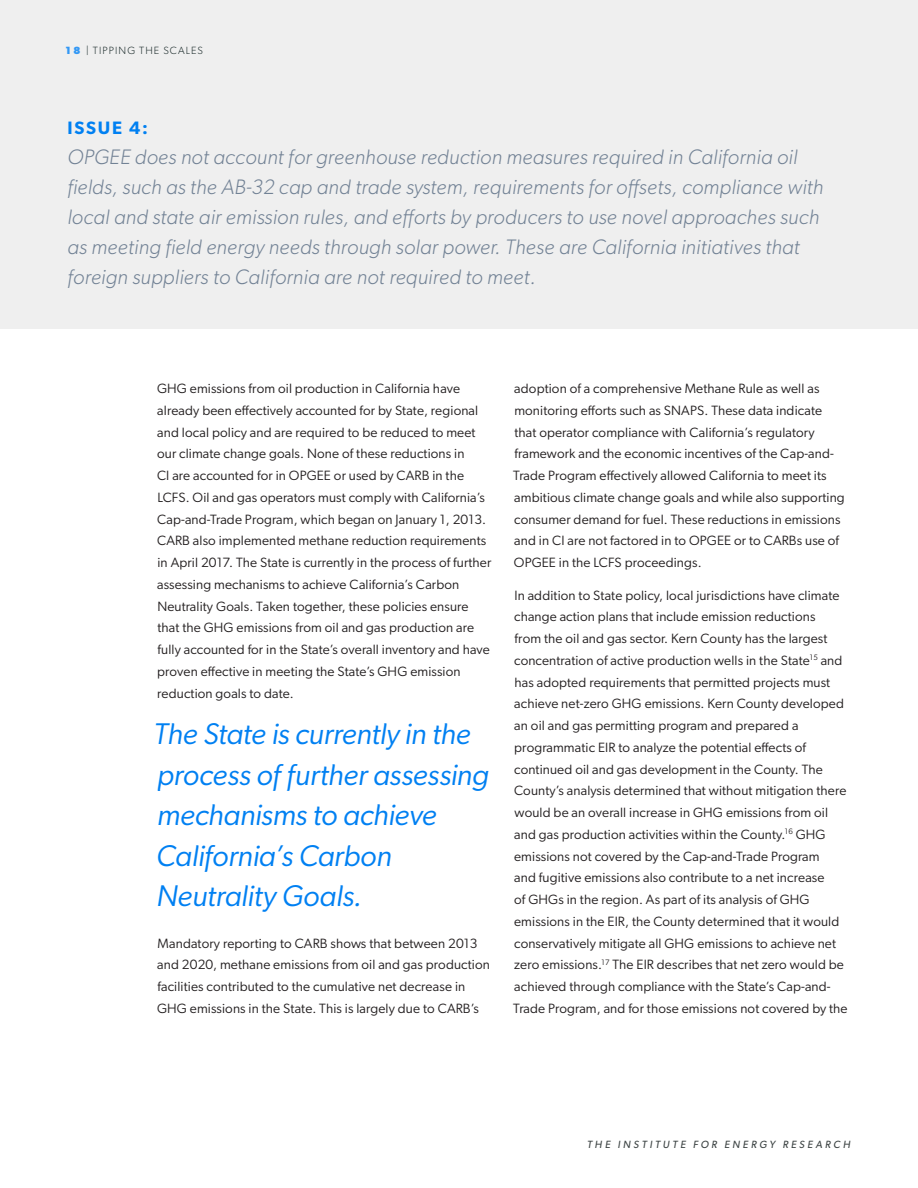
<style>
.page{position:relative;width:918px;height:1188px;background:#fff}
.page>*{position:absolute;margin:0;border:0;box-sizing:border-box;transform-origin:0 0}
.Callout{font:italic 30px/40.5px "Gibson";letter-spacing:-.01em;color:#0080f2}
.Issues_Summary{font:italic 300 21px/30px "Gibson";letter-spacing:.01em;color:#728295}
.Issues_Header{font:600 18px "Gibson";letter-spacing:.1em;color:#0080f2}
.Body{font:13.5px/21.8px "Gibson";letter-spacing:.01em;color:#231f20}
.t1{font:italic 10.5px "Gibson";letter-spacing:.265em;color:#3c4343}
.t2{font:300 10.5px "Gibson";letter-spacing:.105em;color:#172727}
.s1{font-weight:700;color:#3398f5}
</style>
<div class="page">
<div style="left:0;top:0;width:918px;height:328px;background:#efefef"></div>
<p class="t2" style="left:65px;top:44px;width:139px"><span class="s1">1 8</span> | TIPPING THE SCALES</p>
<p class="Issues_Header" style="left:68px;top:117px;width:82px">ISSUE 4:</p>
<p class="Issues_Summary" style="left:68px;top:142px;width:757px">OPGEE does not account for greenhouse reduction measures required in California oil fields, such as the AB-32 cap and trade system, requirements for offsets, compliance with local and state air emission rules, and efforts by producers to use novel approaches such as meeting field energy needs through solar power. These are California initiatives that foreign suppliers to California are not required to meet.</p>
<p class="Body" style="left:157px;top:377px;width:336px">GHG emissions from oil production in California have already been effectively accounted for by State, regional and local policy and are required to be reduced to meet our climate change goals. None of these reductions in<br>CI are accounted for in OPGEE or used by CARB in the LCFS. Oil and gas operators must comply with California’s Cap-and-Trade Program, which began on January 1, 2013.<br>CARB also implemented methane reduction requirements in April 2017. The State is currently in the process of further assessing mechanisms to achieve California’s Carbon Neutrality Goals. Taken together, these policies ensure that the GHG emissions from oil and gas production are fully accounted for in the State’s overall inventory and have proven effective in meeting the State’s GHG emission reduction goals to date.</p>
<p class="Callout" style="left:153px;top:713px;width:337px">The State is currently in the process of further assessing mechanisms to achieve<br>California’s Carbon<br>Neutrality Goals.</p>
<p class="Body" style="left:157px;top:932px;width:334px">Mandatory reporting to CARB shows that between 2013 and 2020, methane emissions from oil and gas production facilities contributed to the cumulative net decrease in GHG emissions in the State. This is largely due to CARB’s</p>
<p class="Body" style="left:513px;top:377px;width:333px">adoption of a comprehensive Methane Rule as well as monitoring efforts such as SNAPS. These data indicate that operator compliance with California’s regulatory framework and the economic incentives of the Cap-and-Trade Program effectively allowed California to meet its ambitious climate change goals and while also supporting consumer demand for fuel. These reductions in emissions and in CI are not factored in to OPGEE or to CARBs use of OPGEE in the LCFS proceedings.</p>
<p class="Body" style="left:513px;top:584px;width:336px">In addition to State policy, local jurisdictions have climate change action plans that include emission reductions<br>from the oil and gas sector. Kern County has the largest concentration of active production wells in the State<sup>15</sup> and has adopted requirements that permitted projects must achieve net-zero GHG emissions. Kern County developed an oil and gas permitting program and prepared a programmatic EIR to analyze the potential effects of continued oil and gas development in the County. The County’s analysis determined that without mitigation there would be an overall increase in GHG emissions from oil and gas production activities within the County.<sup>16</sup> GHG emissions not covered by the Cap-and-Trade Program<br>and fugitive emissions also contribute to a net increase<br>of GHGs in the region. As part of its analysis of GHG emissions in the EIR, the County determined that it would conservatively mitigate all GHG emissions to achieve net zero emissions.<sup>17</sup> The EIR describes that net zero would be achieved through compliance with the State’s Cap-and-Trade Program, and for those emissions not covered by the</p>
<p class="t1" style="left:587px;top:1138px;width:265px">THE INSTITUTE FOR ENERGY RESEARCH</p>
</div>
